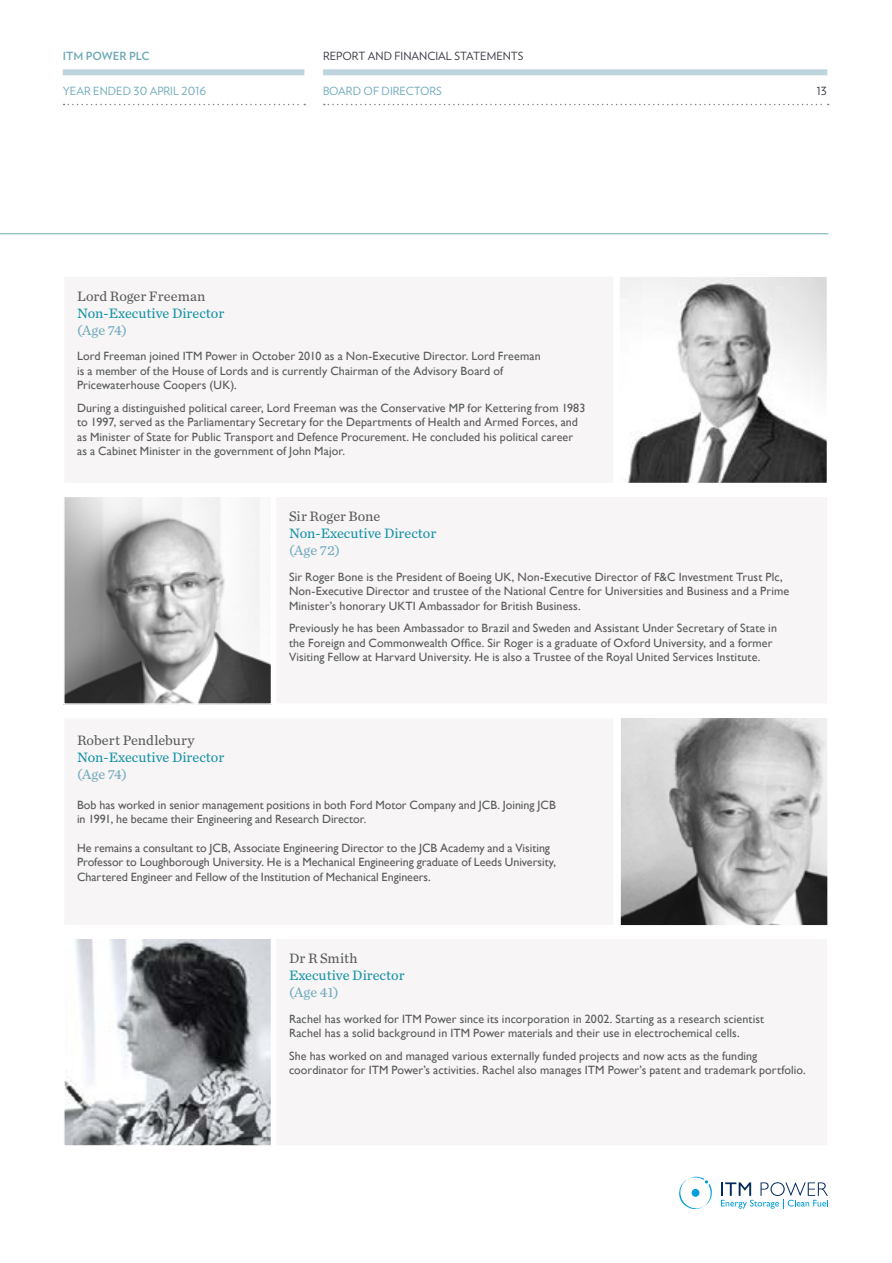
<style>
.page{position:relative;width:892px;height:1263px;background:#fff}
.page>*{position:absolute;margin:0;border:0;box-sizing:border-box;transform-origin:0 0}
.t1{font:14.25px "Chronicle Text G2";color:#1292a6}
.t2{font:14.25px "Chronicle Text G2";color:#58595b}
.t3{font:14.25px "Chronicle Text G2";color:#6faabb}
.t4{font:12px/14.4px "Gill Sans";letter-spacing:.005em;color:#58595b}
.t5{font:11.25px "Verlag";color:#6faabb}
.t6{font:11.25px "Verlag";color:#3b3a43}
.t7{font:700 11.25px "Verlag";color:#6faabb}
</style>
<div class="page">
<img style="left:66px;top:940px;width:203px;height:204px">
<div style="left:63px;top:937px;width:209px;height:210px;border:2px solid #fff"></div>
<img style="left:622px;top:719px;width:204px;height:205px">
<div style="left:620px;top:717px;width:208px;height:209px;border:1px solid #fff"></div>
<img style="left:621px;top:278px;width:204px;height:203px">
<div style="left:618px;top:275px;width:210px;height:209px;border:2px solid #fff"></div>
<img style="left:66px;top:499px;width:203px;height:203px">
<div style="left:63px;top:496px;width:209px;height:209px;border:2px solid #fff"></div>
<div style="left:276px;top:496px;width:552px;height:208px;background:#f7f5f5"></div>
<div style="left:276px;top:938px;width:552px;height:208px;background:#f7f5f5"></div>
<div style="left:64px;top:276px;width:550px;height:207px;background:#f7f5f5"></div>
<div style="left:64px;top:718px;width:550px;height:207px;background:#f7f5f5"></div>
<hr style="left:0;top:233px;width:828px;height:1px;background:#6faabb">
<svg style="left:679px;top:1177px;width:33px;height:32px"></svg>
<svg style="left:721px;top:1182px;width:107px;height:27px"></svg>
<div style="left:323px;top:69px;width:504px;height:6px;background:#bed4dd"></div>
<div style="left:63px;top:69px;width:241px;height:6px;background:#bed4dd"></div>
<svg style="left:324px;top:104px;width:505px;height:1px"></svg>
<svg style="left:64px;top:104px;width:241px;height:1px"></svg>
<p class="t7" style="left:63px;top:47px;width:88px">ITM POWER PLC</p>
<p class="t6" style="left:323px;top:48px;width:202px">REPORT AND FINANCIAL STATEMENTS</p>
<p class="t5" style="left:63px;top:82px;width:145px">YEAR ENDED 30 APRIL 2016</p>
<p class="t5" style="left:323px;top:82px;width:120px">BOARD OF DIRECTORS</p>
<p class="t6" style="left:816px;top:82px;width:12px">13</p>
<p class="t2" style="left:77px;top:285px;width:130px">Lord Roger Freeman</p>
<p class="t1" style="left:77px;top:302px;width:149px">Non-Executive Director</p>
<p class="t3" style="left:77px;top:319px;width:52px">(Age 74)</p>
<p class="t4" style="left:77px;top:349px;width:465px">Lord Freeman joined ITM Power in October 2010 as a Non-Executive Director. Lord Freeman is a member of the House of Lords and is currently Chairman of the Advisory Board of<br>Pricewaterhouse Coopers (UK).</p>
<p class="t4" style="left:77px;top:401px;width:510px">During a distinguished political career, Lord Freeman was the Conservative MP for Kettering from 1983 to 1997, served as the Parliamentary Secretary for the Departments of Health and Armed Forces, and as Minister of State for Public Transport and Defence Procurement. He concluded his political career as a Cabinet Minister in the government of John Major.</p>
<p class="t2" style="left:289px;top:506px;width:93px">Sir Roger Bone</p>
<p class="t1" style="left:289px;top:523px;width:149px">Non-Executive Director</p>
<p class="t3" style="left:289px;top:540px;width:52px">(Age 72)</p>
<p class="t4" style="left:289px;top:570px;width:502px">Sir Roger Bone is the President of Boeing UK, Non-Executive Director of F&amp;C Investment Trust Plc,<br>Non-Executive Director and trustee of the National Centre for Universities and Business and a Prime<br>Minister’s honorary UKTI Ambassador for British Business.</p>
<p class="t4" style="left:289px;top:621px;width:489px">Previously he has been Ambassador to Brazil and Sweden and Assistant Under Secretary of State in the Foreign and Commonwealth Office. Sir Roger is a graduate of Oxford University, and a former<br>Visiting Fellow at Harvard University. He is also a Trustee of the Royal United Services Institute.</p>
<p class="t2" style="left:77px;top:729px;width:119px">Robert Pendlebury</p>
<p class="t1" style="left:77px;top:746px;width:149px">Non-Executive Director</p>
<p class="t3" style="left:77px;top:763px;width:52px">(Age 74)</p>
<p class="t4" style="left:77px;top:797px;width:480px">Bob has worked in senior management positions in both Ford Motor Company and JCB. Joining JCB in 1991, he became their Engineering and Research Director.</p>
<p class="t4" style="left:77px;top:841px;width:481px">He remains a consultant to JCB, Associate Engineering Director to the JCB Academy and a Visiting<br>Professor to Loughborough University. He is a Mechanical Engineering graduate of Leeds University,<br>Chartered Engineer and Fellow of the Institution of Mechanical Engineers.</p>
<p class="t2" style="left:289px;top:948px;width:70px">Dr R Smith</p>
<p class="t1" style="left:289px;top:965px;width:117px">Executive Director</p>
<p class="t3" style="left:289px;top:982px;width:51px">(Age 41)</p>
<p class="t4" style="left:289px;top:1011px;width:477px">Rachel has worked for ITM Power since its incorporation in 2002. Starting as a research scientist<br>Rachel has a solid background in ITM Power materials and their use in electrochemical cells.</p>
<p class="t4" style="left:289px;top:1049px;width:518px">She has worked on and managed various externally funded projects and now acts as the funding coordinator for ITM Power’s activities. Rachel also manages ITM Power’s patent and trademark portfolio.</p>
</div>
